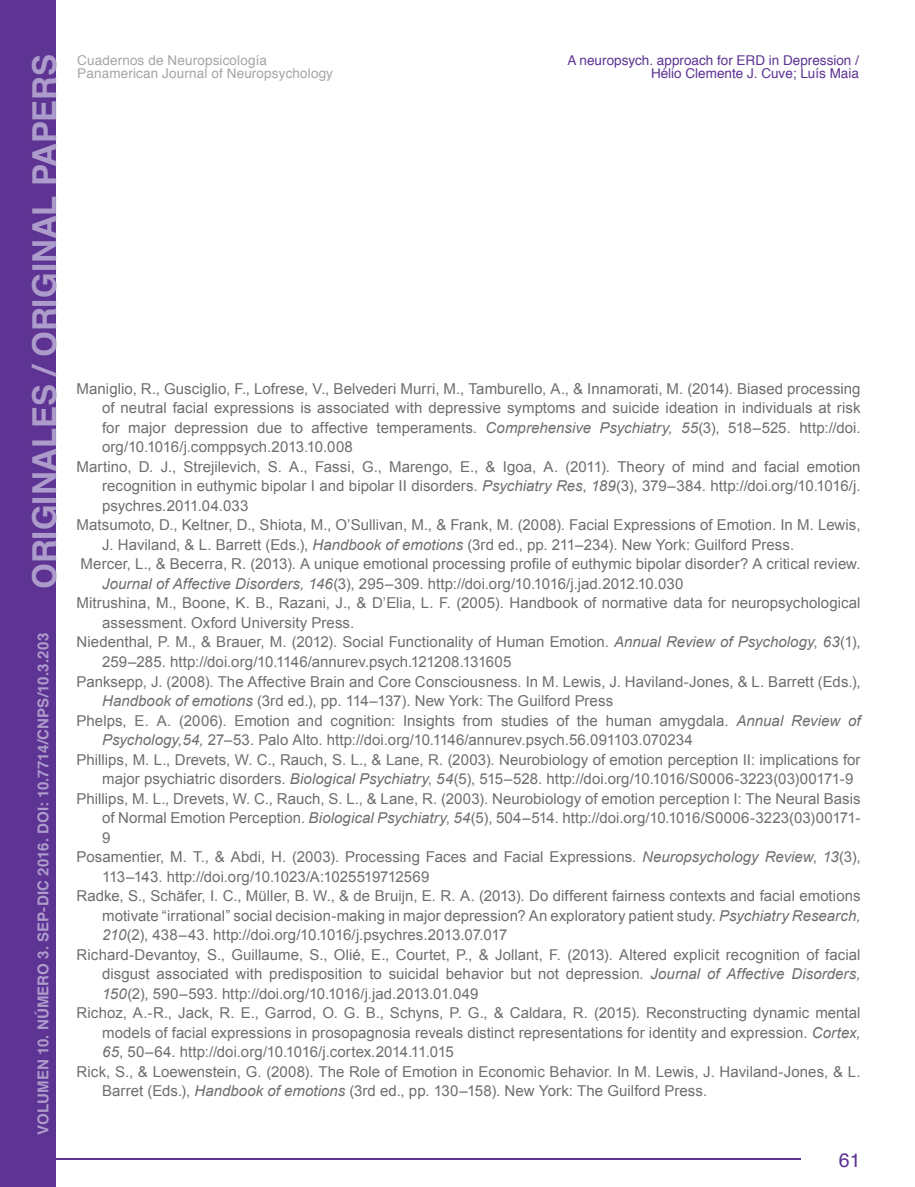
<style>
.page{position:relative;width:915px;height:1187px;background:#fff}
.page>*{position:absolute;margin:0;border:0;box-sizing:border-box;transform-origin:0 0}
.t1{font:700 33px "Helvetica";letter-spacing:-.005em;color:#ad9ccb}
.t2{font:19.5px "Helvetica";color:#5d3393}
.t3{font:15px "Arial";letter-spacing:.005em;color:#6d6e71}
.t4{font:700 15px "Helvetica";letter-spacing:.01em;color:#ad9ccb}
.t5{font:13.5px/13.5px "Helvetica";color:#5d3393;text-align:right}
.t6{font:13.5px/13.5px "Helvetica";letter-spacing:.01em;color:#a3a5a8}
.s1{font-style:italic}
</style>
<div class="page">
<div style="left:0;top:0;width:55px;height:1186px;background:#5d3393"></div>
<hr style="left:0;top:1157px;width:800px;height:2px;background:#5d3393">
<h1 class="t1" style="left:18px;top:589px;width:536px;rotate:-90deg">ORIGINALES / ORIGINAL PAPERS</h1>
<p class="t6" style="left:77px;top:54px;width:257px">Cuadernos de Neuropsicología<br>Panamerican Journal of Neuropsychology</p>
<p class="t5" style="left:567px;top:54px;width:293px">A neuropsych. approach for ERD in Depression /<br>Hélio Clemente J. Cuve; Luís Maia</p>
<p class="t3" style="left:77px;top:379px;width:785px">Maniglio, R., Gusciglio, F., Lofrese, V., Belvederi Murri, M., Tamburello, A., &amp; Innamorati, M. (2014). Biased processing</p>
<p class="t3" style="left:102px;top:398px;width:759px">of neutral facial expressions is associated with depressive symptoms and suicide ideation in individuals at risk</p>
<p class="t3" style="left:102px;top:418px;width:759px">for major depression due to affective temperaments. <span class="s1">Comprehensive Psychiatry, 55</span>(3), 518–525. http://doi.</p>
<p class="t3" style="left:102px;top:437px;width:252px">org/10.1016/j.comppsych.2013.10.008</p>
<p class="t3" style="left:77px;top:457px;width:785px">Martino, D. J., Strejilevich, S. A., Fassi, G., Marengo, E., &amp; Igoa, A. (2011). Theory of mind and facial emotion</p>
<p class="t3" style="left:102px;top:476px;width:759px">recognition in euthymic bipolar I and bipolar II disorders. <span class="s1">Psychiatry Res</span>, <span class="s1">189</span>(3), 379–384. http://doi.org/10.1016/j.</p>
<p class="t3" style="left:102px;top:496px;width:148px">psychres.2011.04.033</p>
<p class="t3" style="left:77px;top:515px;width:785px">Matsumoto, D., Keltner, D., Shiota, M., O’Sullivan, M., &amp; Frank, M. (2008). Facial Expressions of Emotion. In M. Lewis,</p>
<p class="t3" style="left:102px;top:535px;width:693px">J. Haviland, &amp; L. Barrett (Eds.), <span class="s1">Handbook of emotions</span> (3rd ed., pp. 211–234). New York: Guilford Press.</p>
<p class="t3" style="left:81px;top:554px;width:781px">Mercer, L., &amp; Becerra, R. (2013). A unique emotional processing profile of euthymic bipolar disorder? A critical review.</p>
<p class="t3" style="left:102px;top:574px;width:582px"><span class="s1">Journal of Affective Disorders, 146</span>(3), 295–309. http://doi.org/10.1016/j.jad.2012.10.030</p>
<p class="t3" style="left:77px;top:593px;width:785px">Mitrushina, M., Boone, K. B., Razani, J., &amp; D’Elia, L. F. (2005). Handbook of normative data for neuropsychological</p>
<p class="t3" style="left:102px;top:613px;width:253px">assessment. Oxford University Press.</p>
<p class="t3" style="left:77px;top:632px;width:785px">Niedenthal, P. M., &amp; Brauer, M. (2012). Social Functionality of Human Emotion. <span class="s1">Annual Review of Psychology</span>, <span class="s1">63</span>(1),</p>
<p class="t3" style="left:102px;top:652px;width:410px">259–285. http://doi.org/10.1146/annurev.psych.121208.131605</p>
<p class="t3" style="left:77px;top:671px;width:785px">Panksepp, J. (2008). The Affective Brain and Core Consciousness. In M. Lewis, J. Haviland-Jones, &amp; L. Barrett (Eds.),</p>
<p class="t3" style="left:102px;top:691px;width:512px"><span class="s1">Handbook of emotions</span> (3rd ed.), pp. 114–137). New York: The Guilford Press</p>
<p class="t3" style="left:77px;top:710px;width:785px">Phelps, E. A. (2006). Emotion and cognition: Insights from studies of the human amygdala. <span class="s1">Annual Review of</span></p>
<p class="t3" style="left:102px;top:730px;width:592px"><span class="s1">Psychology,54,</span> 27–53. Palo Alto. http://doi.org/10.1146/annurev.psych.56.091103.070234</p>
<p class="t3" style="left:77px;top:749px;width:785px">Phillips, M. L., Drevets, W. C., Rauch, S. L., &amp; Lane, R. (2003). Neurobiology of emotion perception II: implications for</p>
<p class="t3" style="left:102px;top:769px;width:752px">major psychiatric disorders. <span class="s1">Biological Psychiatry</span>, <span class="s1">54</span>(5), 515–528. http://doi.org/10.1016/S0006-3223(03)00171-9</p>
<p class="t3" style="left:77px;top:788px;width:785px">Phillips, M. L., Drevets, W. C., Rauch, S. L., &amp; Lane, R. (2003). Neurobiology of emotion perception I: The Neural Basis</p>
<p class="t3" style="left:102px;top:808px;width:759px">of Normal Emotion Perception. <span class="s1">Biological Psychiatry</span>, <span class="s1">54</span>(5), 504–514. http://doi.org/10.1016/S0006-3223(03)00171-</p>
<p class="t3" style="left:102px;top:827px;width:10px">9</p>
<p class="t3" style="left:77px;top:847px;width:785px">Posamentier, M. T., &amp; Abdi, H. (2003). Processing Faces and Facial Expressions. <span class="s1">Neuropsychology Review</span>, <span class="s1">13</span>(3),</p>
<p class="t3" style="left:102px;top:866px;width:328px">113–143. http://doi.org/10.1023/A:1025519712569</p>
<p class="t3" style="left:77px;top:886px;width:785px">Radke, S., Schäfer, I. C., Müller, B. W., &amp; de Bruijn, E. R. A. (2013). Do different fairness contexts and facial emotions</p>
<p class="t3" style="left:102px;top:905px;width:759px">motivate “irrational” social decision-making in major depression? An exploratory patient study. <span class="s1">Psychiatry Research,</span></p>
<p class="t3" style="left:102px;top:925px;width:406px"><span class="s1">210</span>(2), 438–43. http://doi.org/10.1016/j.psychres.2013.07.017</p>
<p class="t3" style="left:77px;top:944px;width:785px">Richard-Devantoy, S., Guillaume, S., Olié, E., Courtet, P., &amp; Jollant, F. (2013). Altered explicit recognition of facial</p>
<p class="t3" style="left:102px;top:964px;width:759px">disgust associated with predisposition to suicidal behavior but not depression. <span class="s1">Journal of Affective Disorders,</span></p>
<p class="t3" style="left:102px;top:983px;width:378px"><span class="s1">150</span>(2), 590–593. http://doi.org/10.1016/j.jad.2013.01.049</p>
<p class="t3" style="left:77px;top:1003px;width:785px">Richoz, A.-R., Jack, R. E., Garrod, O. G. B., Schyns, P. G., &amp; Caldara, R. (2015). Reconstructing dynamic mental</p>
<p class="t3" style="left:102px;top:1022px;width:759px">models of facial expressions in prosopagnosia reveals distinct representations for identity and expression. <span class="s1">Cortex,</span></p>
<p class="t3" style="left:102px;top:1042px;width:353px"><span class="s1">65</span>, 50–64. http://doi.org/10.1016/j.cortex.2014.11.015</p>
<p class="t3" style="left:77px;top:1061px;width:785px">Rick, S., &amp; Loewenstein, G. (2008). The Role of Emotion in Economic Behavior. In M. Lewis, J. Haviland-Jones, &amp; L.</p>
<p class="t3" style="left:102px;top:1081px;width:606px">Barret (Eds.), <span class="s1">Handbook of emotions</span> (3rd ed., pp. 130–158). New York: The Guilford Press.</p>
<p class="t4" style="left:31px;top:1134px;width:503px;rotate:-90deg">VOLUMEN 10. NÚMERO 3. SEP-DIC 2016. DOI: 10.7714/CNPS/10.3.203</p>
<h2 class="t2" style="left:838px;top:1144px;width:23px">61</h2>
</div>
